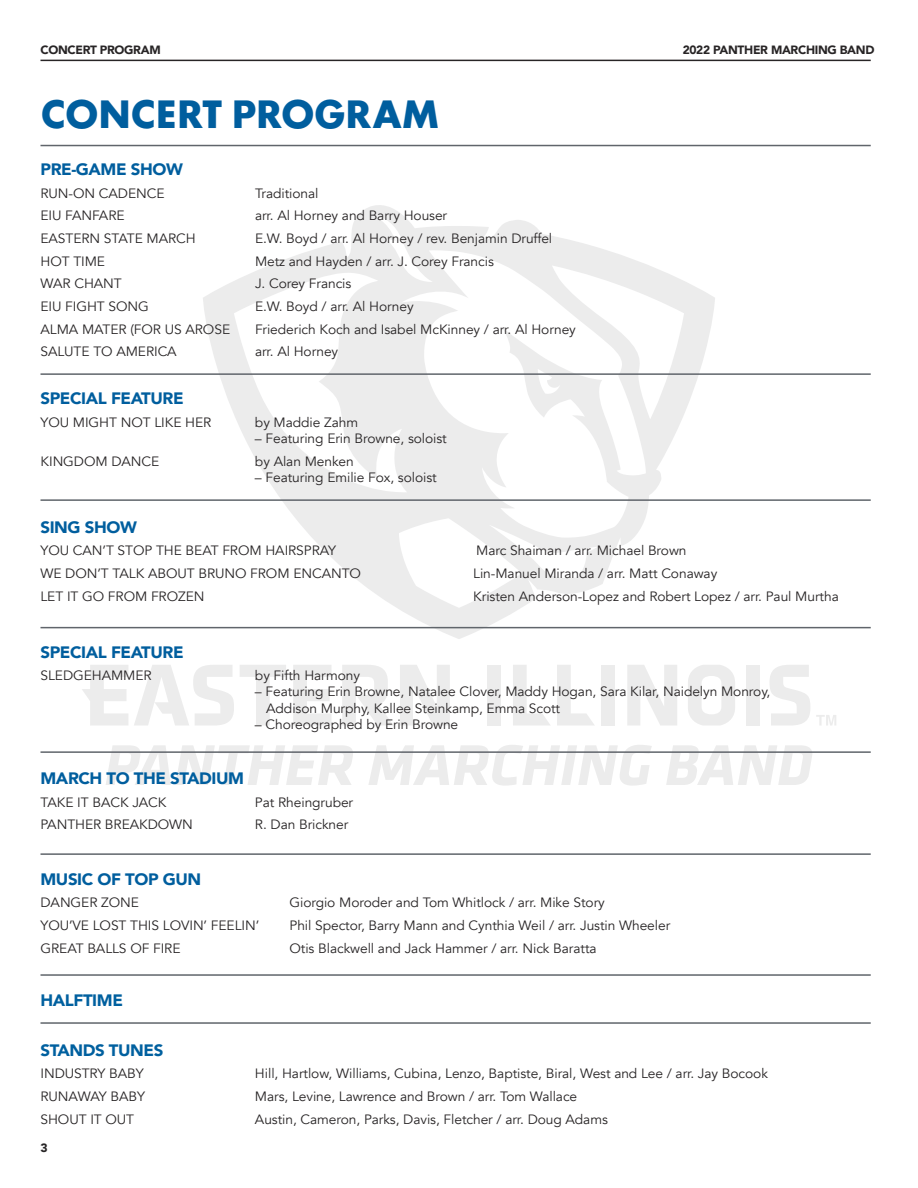
<style>
.page{position:relative;width:918px;height:1188px;background:#fff}
.page>*{position:absolute;margin:0;border:0;box-sizing:border-box;transform-origin:0 0}
.t1{font:36px "Futura Maxi CG Bold";letter-spacing:-.015em;color:#005e9e}
.t2{font:900 16.5px "Avenir";letter-spacing:-.025em;color:#005e9e}
.t3{font:900 16.5px "Avenir";letter-spacing:-.025em;color:#00609f}
.t4{font:13.5px/16.2px "Avenir";letter-spacing:-.005em;color:#282526}
.t5{font:900 12px "Avenir";letter-spacing:-.025em;color:#282526}
</style>
<div class="page">
<svg style="left:203px;top:205px;width:512px;height:434px"></svg>
<svg style="left:240px;top:665px;width:46px;height:60px"></svg>
<svg style="left:400px;top:665px;width:50px;height:60px"></svg>
<svg style="left:342px;top:665px;width:51px;height:60px"></svg>
<svg style="left:293px;top:665px;width:38px;height:60px"></svg>
<svg style="left:134px;top:665px;width:100px;height:60px"></svg>
<svg style="left:82px;top:665px;width:46px;height:60px"></svg>
<div style="left:487px;top:665px;width:14px;height:61px;background:#ececec"></div>
<svg style="left:513px;top:665px;width:37px;height:60px"></svg>
<svg style="left:770px;top:665px;width:40px;height:60px"></svg>
<svg style="left:816px;top:715px;width:20px;height:10px"></svg>
<div style="left:601px;top:665px;width:14px;height:61px;background:#ececec"></div>
<svg style="left:627px;top:665px;width:50px;height:60px"></svg>
<div style="left:746px;top:665px;width:14px;height:61px;background:#ececec"></div>
<svg style="left:688px;top:665px;width:47px;height:60px"></svg>
<svg style="left:557px;top:665px;width:37px;height:60px"></svg>
<svg style="left:106px;top:745px;width:247px;height:40px"></svg>
<svg style="left:369px;top:745px;width:283px;height:41px"></svg>
<svg style="left:666px;top:745px;width:146px;height:40px"></svg>
<hr style="left:40px;top:60px;width:831px;height:1px;background:#282526">
<hr style="left:40px;top:145px;width:831px;height:1px;background:#60656b">
<hr style="left:40px;top:373px;width:831px;height:2px;background:#60656b">
<hr style="left:40px;top:499px;width:831px;height:2px;background:#60656b">
<hr style="left:40px;top:627px;width:831px;height:1px;background:#60656b">
<hr style="left:40px;top:751px;width:831px;height:2px;background:#60656b">
<hr style="left:40px;top:853px;width:831px;height:2px;background:#60656b">
<hr style="left:40px;top:974px;width:831px;height:2px;background:#60656b">
<hr style="left:40px;top:1022px;width:831px;height:2px;background:#60656b">
<p class="t5" style="left:40px;top:40px;width:122px">CONCERT PROGRAM</p>
<p class="t5" style="left:683px;top:40px;width:193px">2022 PANTHER MARCHING BAND</p>
<p class="t1" style="left:41px;top:91px;width:399px">CONCERT PROGRAM</p>
<p class="t2" style="left:40px;top:155px;width:144px">PRE-GAME SHOW</p>
<p class="t4" style="left:40px;top:185px;width:126px">RUN-ON CADENCE</p>
<p class="t4" style="left:255px;top:185px;width:65px">Traditional</p>
<p class="t4" style="left:40px;top:208px;width:86px">EIU FANFARE</p>
<p class="t4" style="left:255px;top:208px;width:194px">arr. Al Horney and Barry Houser</p>
<p class="t4" style="left:40px;top:231px;width:157px">EASTERN STATE MARCH</p>
<p class="t4" style="left:255px;top:231px;width:299px">E.W. Boyd / arr. Al Horney / rev. Benjamin Druffel</p>
<p class="t4" style="left:40px;top:253px;width:66px">HOT TIME</p>
<p class="t4" style="left:255px;top:253px;width:240px">Metz and Hayden / arr. J. Corey Francis</p>
<p class="t4" style="left:40px;top:276px;width:83px">WAR CHANT</p>
<p class="t4" style="left:255px;top:276px;width:98px">J. Corey Francis</p>
<p class="t4" style="left:40px;top:299px;width:110px">EIU FIGHT SONG</p>
<p class="t4" style="left:255px;top:299px;width:160px">E.W. Boyd / arr. Al Horney</p>
<p class="t4" style="left:40px;top:321px;width:191px">ALMA MATER (FOR US AROSE</p>
<p class="t4" style="left:255px;top:321px;width:322px">Friederich Koch and Isabel McKinney / arr. Al Horney</p>
<p class="t4" style="left:40px;top:344px;width:138px">SALUTE TO AMERICA</p>
<p class="t4" style="left:255px;top:344px;width:85px">arr. Al Horney</p>
<p class="t2" style="left:40px;top:384px;width:145px">SPECIAL FEATURE</p>
<p class="t4" style="left:40px;top:414px;width:172px">YOU MIGHT NOT LIKE HER</p>
<p class="t4" style="left:255px;top:414px;width:105px">by Maddie Zahm</p>
<p class="t4" style="left:255px;top:431px;width:193px">– Featuring Erin Browne, soloist</p>
<p class="t4" style="left:40px;top:453px;width:120px">KINGDOM DANCE</p>
<p class="t4" style="left:255px;top:453px;width:100px">by Alan Menken</p>
<p class="t4" style="left:255px;top:469px;width:183px">– Featuring Emilie Fox, soloist</p>
<p class="t2" style="left:40px;top:513px;width:98px">SING SHOW</p>
<p class="t4" style="left:40px;top:543px;width:297px">YOU CAN’T STOP THE BEAT FROM HAIRSPRAY</p>
<p class="t4" style="left:476px;top:543px;width:212px">Marc Shaiman / arr. Michael Brown</p>
<p class="t4" style="left:40px;top:566px;width:322px">WE DON’T TALK ABOUT BRUNO FROM ENCANTO</p>
<p class="t4" style="left:473px;top:566px;width:246px">Lin-Manuel Miranda / arr. Matt Conaway</p>
<p class="t4" style="left:40px;top:588px;width:166px">LET IT GO FROM FROZEN</p>
<p class="t4" style="left:473px;top:588px;width:367px">Kristen Anderson-Lopez and Robert Lopez / arr. Paul Murtha</p>
<p class="t2" style="left:40px;top:638px;width:145px">SPECIAL FEATURE</p>
<p class="t4" style="left:40px;top:668px;width:113px">SLEDGEHAMMER</p>
<p class="t4" style="left:255px;top:668px;width:107px">by Fifth Harmony</p>
<p class="t4" style="left:266px;top:684px;width:506px;text-indent:-11px">– Featuring Erin Browne, Natalee Clover, Maddy Hogan, Sara Kilar, Naidelyn Monroy,<br>Addison Murphy, Kallee Steinkamp, Emma Scott</p>
<p class="t4" style="left:255px;top:716px;width:205px">– Choreographed by Erin Browne</p>
<p class="t2" style="left:40px;top:764px;width:205px">MARCH TO THE STADIUM</p>
<p class="t4" style="left:40px;top:794px;width:128px">TAKE IT BACK JACK</p>
<p class="t4" style="left:255px;top:794px;width:100px">Pat Rheingruber</p>
<p class="t4" style="left:40px;top:817px;width:154px">PANTHER BREAKDOWN</p>
<p class="t4" style="left:255px;top:817px;width:95px">R. Dan Brickner</p>
<p class="t2" style="left:40px;top:865px;width:162px">MUSIC OF TOP GUN</p>
<p class="t4" style="left:40px;top:895px;width:100px">DANGER ZONE</p>
<p class="t4" style="left:290px;top:895px;width:317px">Giorgio Moroder and Tom Whitlock / arr. Mike Story</p>
<p class="t4" style="left:40px;top:918px;width:220px">YOU’VE LOST THIS LOVIN’ FEELIN’</p>
<p class="t4" style="left:290px;top:918px;width:382px">Phil Spector, Barry Mann and Cynthia Weil / arr. Justin Wheeler</p>
<p class="t4" style="left:40px;top:940px;width:142px">GREAT BALLS OF FIRE</p>
<p class="t4" style="left:290px;top:940px;width:309px">Otis Blackwell and Jack Hammer / arr. Nick Baratta</p>
<p class="t3" style="left:40px;top:987px;width:84px">HALFTIME</p>
<p class="t3" style="left:40px;top:1036px;width:124px">STANDS TUNES</p>
<p class="t4" style="left:40px;top:1066px;width:105px">INDUSTRY BABY</p>
<p class="t4" style="left:255px;top:1066px;width:515px">Hill, Hartlow, Williams, Cubina, Lenzo, Baptiste, Biral, West and Lee / arr. Jay Bocook</p>
<p class="t4" style="left:40px;top:1089px;width:106px">RUNAWAY BABY</p>
<p class="t4" style="left:255px;top:1089px;width:324px">Mars, Levine, Lawrence and Brown / arr. Tom Wallace</p>
<p class="t4" style="left:40px;top:1111px;width:95px">SHOUT IT OUT</p>
<p class="t4" style="left:255px;top:1111px;width:354px">Austin, Cameron, Parks, Davis, Fletcher / arr. Doug Adams</p>
<p class="t5" style="left:40px;top:1138px;width:9px">3</p>
</div>
